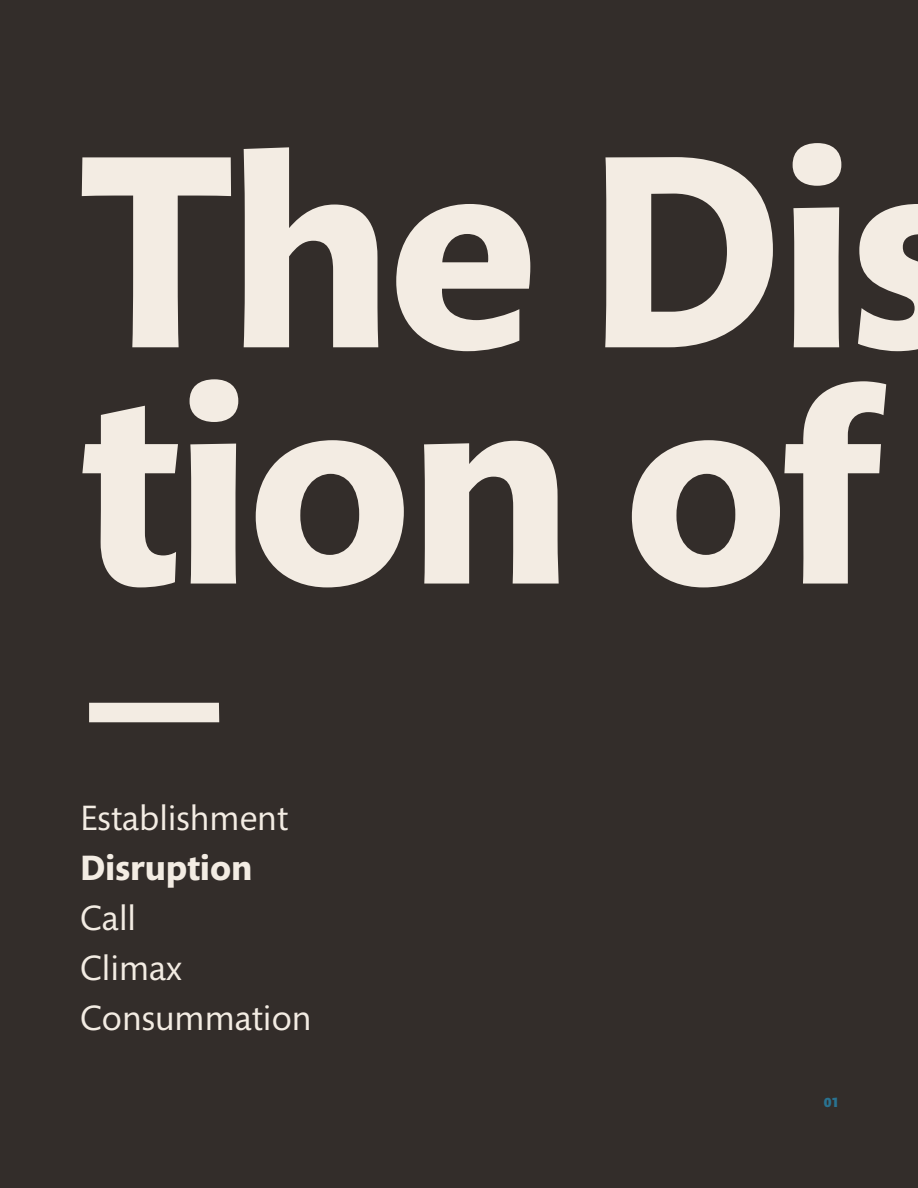
<style>
.page{position:relative;width:918px;height:1188px;background:#332d2a}
.page>*{position:absolute;margin:0;border:0;box-sizing:border-box;transform-origin:0 0}
.t1{font:700 325.5px "Mundo Sans Std";color:#f3ece3}
.t2{font:700 280.5px/236.2px "Mundo Sans Std";letter-spacing:-.02em;color:#f3ece3}
.t3{font:35.85px/50.2px "Mundo Sans Std";color:#f3ece3}
.t4{font:700 35.85px "Mundo Sans Std";color:#f3ece3}
.t5{font:900 13.5px "Mundo Sans Std";color:#297290}
</style>
<div class="page">
<h2 class="t2" style="left:80px;top:141px;width:887px">The Dis tion of</h2>
<h1 class="t1" style="left:89px;top:390px;width:132px">_</h1>
<p class="t3" style="left:80px;top:793px;width:210px">Establishment</p>
<p class="t4" style="left:80px;top:848px;width:174px">Disruption</p>
<p class="t3" style="left:80px;top:894px;width:233px">Call<br>Climax<br>Consummation</p>
<p class="t5" style="left:824px;top:1095px;width:17px">01</p>
</div>
